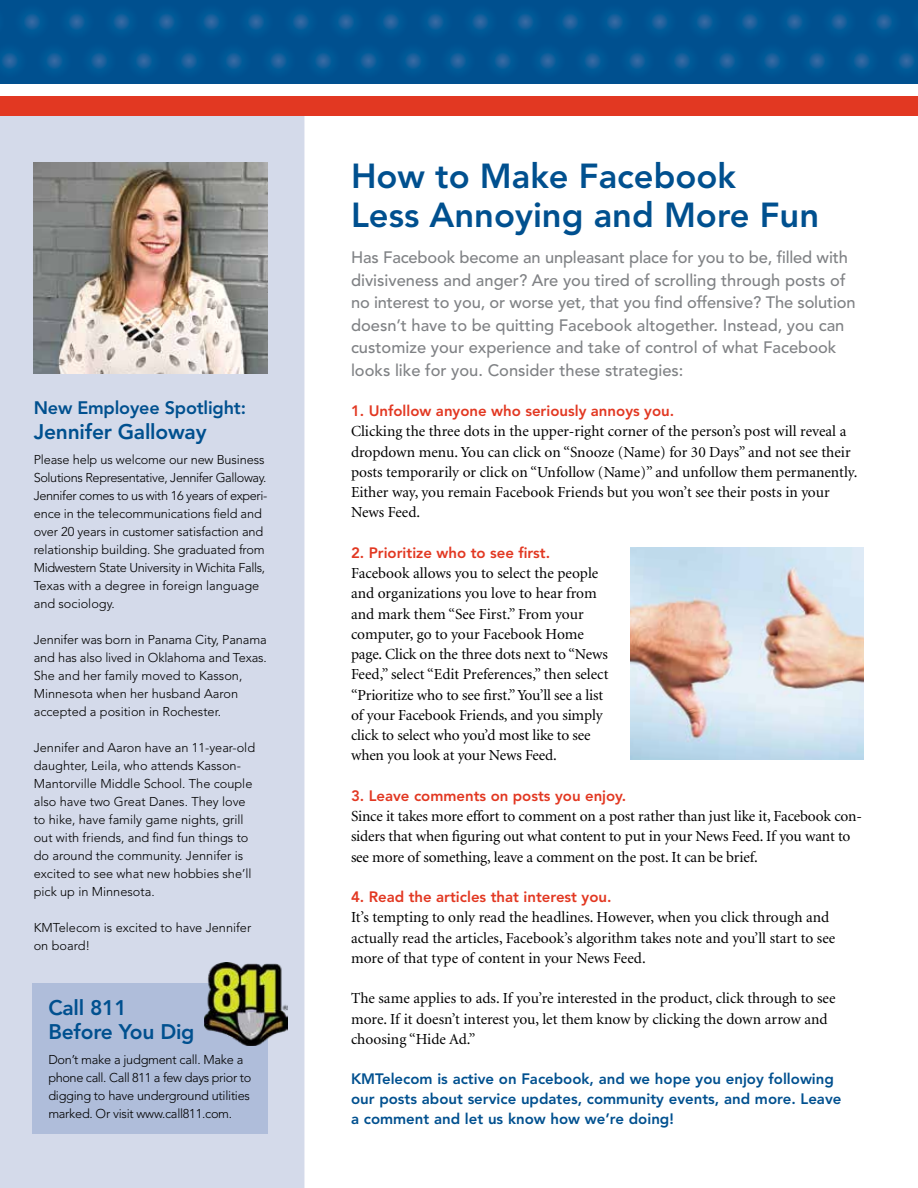
<style>
.page{position:relative;width:918px;height:1188px;background:#fff}
.page>*{position:absolute;margin:0;border:0;box-sizing:border-box;transform-origin:0 0}
.t1{font:800 34.5px/39px "Avenir";color:#00508f}
.t2{font:800 21px/24.8px "Avenir";letter-spacing:-.01em;color:#00508f}
.t3{font:800 18px "Avenir";letter-spacing:-.01em;color:#00508f}
.t4{font:500 16.5px/22.5px "Avenir";color:#808285}
.t5{font:15.3px/20.2px "Minion";letter-spacing:-.005em;color:#000}
.t6{font:800 15px/20.2px "Avenir";color:#00508f}
.t7{font:800 15px "Avenir";color:#e23822}
.t8{font:300 12.75px/18px "Avenir";letter-spacing:-.01em;color:#000}
</style>
<div class="page">
<div style="left:0;top:0;width:918px;height:84px;background:#00508f"></div>
<svg style="left:1px;top:13px;width:914px;height:57px"></svg>
<div style="left:0;top:103px;width:304px;height:1085px;background:#d4daea"></div>
<div style="left:0;top:96px;width:918px;height:20px;background:#e23822"></div>
<img style="left:34px;top:162px;width:234px;height:212px">
<div style="left:33px;top:983px;width:235px;height:151px;background:#afbdda"></div>
<img style="left:204px;top:963px;width:83px;height:82px">
<img style="left:630px;top:548px;width:234px;height:211px">
<p class="t3" style="left:34px;top:397px;width:214px">New Employee Spotlight:</p>
<h2 class="t2" style="left:34px;top:419px;width:174px">Jennifer Galloway</h2>
<p class="t8" style="left:34px;top:450px;width:235px">Please help us welcome our new Business Solutions Representative, Jennifer Galloway.<br>Jennifer comes to us with 16 years of experi&shy;ence in the telecommunications field and over 20 years in customer satisfaction and relationship building. She graduated from Midwestern State University in Wichita Falls, Texas with a degree in foreign language and sociology.</p>
<p class="t8" style="left:34px;top:630px;width:235px">Jennifer was born in Panama City, Panama and has also lived in Oklahoma and Texas.<br>She and her family moved to Kasson, Minnesota when her husband Aaron accepted a position in Rochester.</p>
<p class="t8" style="left:34px;top:738px;width:223px">Jennifer and Aaron have an 11-year-old daughter, Leila, who attends Kasson-Mantorville Middle School. The couple also have two Great Danes. They love to hike, have family game nights, grill out with friends, and find fun things to do around the community. Jennifer is excited to see what new hobbies she’ll pick up in Minnesota.</p>
<p class="t8" style="left:34px;top:918px;width:219px">KMTelecom is excited to have Jennifer on board!</p>
<h2 class="t2" style="left:48px;top:995px;width:148px">Call 811<br>Before You Dig</h2>
<p class="t8" style="left:48px;top:1051px;width:204px">Don’t make a judgment call. Make a phone call. Call 811 a few days prior to digging to have underground utilities marked. Or visit www.call811.com.</p>
<h1 class="t1" style="left:351px;top:157px;width:470px">How to Make Facebook<br>Less Annoying and More Fun</h1>
<p class="t4" style="left:351px;top:247px;width:506px">Has Facebook become an unpleasant place for you to be, filled with divisiveness and anger? Are you tired of scrolling through posts of no interest to you, or worse yet, that you find offensive? The solution doesn’t have to be quitting Facebook altogether. Instead, you can customize your experience and take of control of what Facebook looks like for you. Consider these strategies:</p>
<p class="t7" style="left:351px;top:402px;width:325px">1. Unfollow anyone who seriously annoys you.</p>
<p class="t5" style="left:351px;top:422px;width:508px">Clicking the three dots in the upper-right corner of the person’s post will reveal a dropdown menu. You can click on “Snooze (Name) for 30 Days” and not see their posts temporarily or click on “Unfollow (Name)” and unfollow them permanently.<br>Either way, you remain Facebook Friends but you won’t see their posts in your News Feed.</p>
<p class="t7" style="left:351px;top:544px;width:201px">2. Prioritize who to see first.</p>
<p class="t5" style="left:351px;top:564px;width:259px">Facebook allows you to select the people and organizations you love to hear from and mark them “See First.” From your computer, go to your Facebook Home page. Click on the three dots next to “News Feed,” select “Edit Preferences,” then select “Prioritize who to see first.” You’ll see a list of your Facebook Friends, and you simply click to select who you’d most like to see when you look at your News Feed.</p>
<p class="t7" style="left:351px;top:787px;width:277px">3. Leave comments on posts you enjoy.</p>
<p class="t5" style="left:351px;top:807px;width:513px">Since it takes more effort to comment on a post rather than just like it, Facebook con&shy;siders that when figuring out what content to put in your News Feed. If you want to see more of something, leave a comment on the post. It can be brief.</p>
<p class="t7" style="left:351px;top:888px;width:262px">4. Read the articles that interest you.</p>
<p class="t5" style="left:351px;top:908px;width:486px">It’s tempting to only read the headlines. However, when you click through and actually read the articles, Facebook’s algorithm takes note and you’ll start to see more of that type of content in your News Feed.</p>
<p class="t5" style="left:351px;top:989px;width:486px">The same applies to ads. If you’re interested in the product, click through to see more. If it doesn’t interest you, let them know by clicking the down arrow and choosing “Hide Ad.”</p>
<p class="t6" style="left:351px;top:1068px;width:492px">KMTelecom is active on Facebook, and we hope you enjoy following our posts about service updates, community events, and more. Leave a comment and let us know how we’re doing!</p>
</div>
